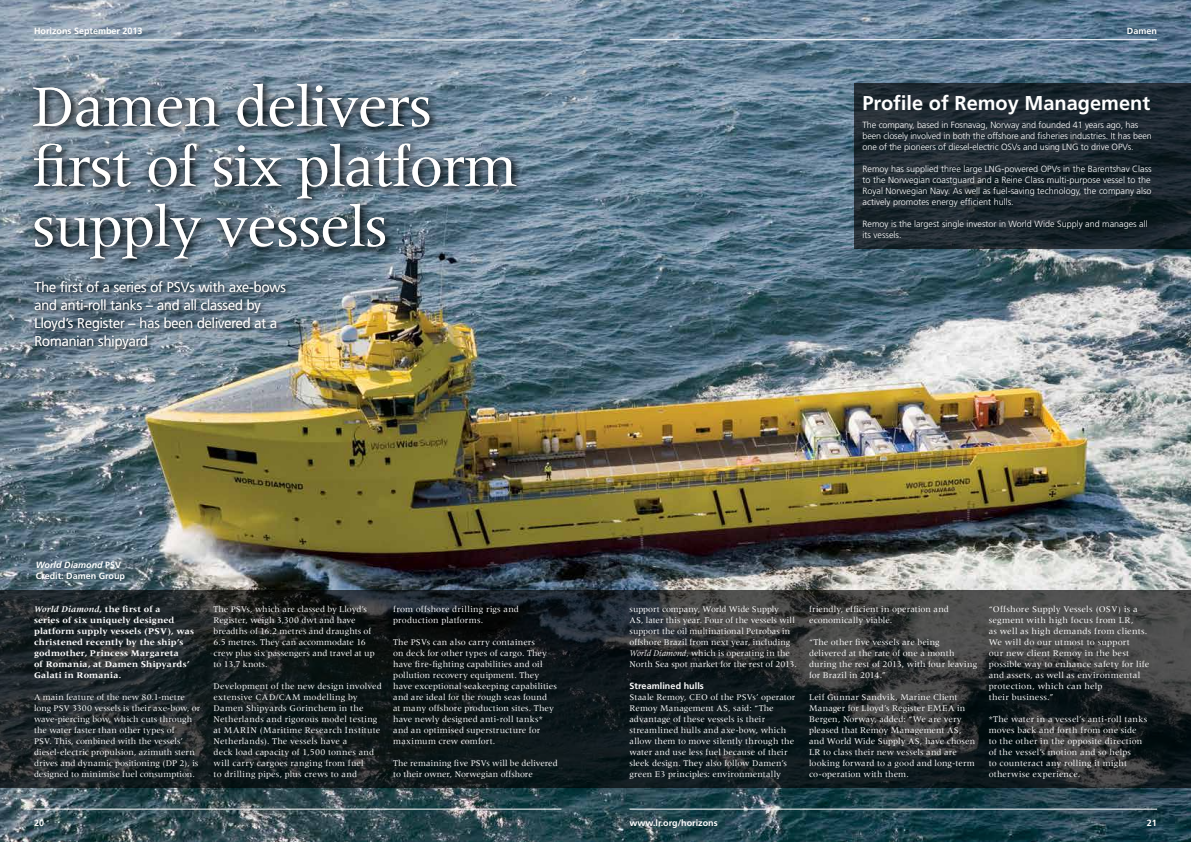
<style>
.page{position:relative;width:1191px;height:842px;background:#fff}
.page>*{position:absolute;margin:0;border:0;box-sizing:border-box;transform-origin:0 0}
.t1{font:60px/60px "Meridien LT Std";letter-spacing:-.02em;color:#fff}
.t2{font:700 20px "Frutiger LT Std";color:#fff}
.t3{font:300 14px/18px "Frutiger LT Std";color:#fff}
.t4{font:9px/11px "Meridien LT Std";letter-spacing:.01em;color:#fff}
.t5{font:300 9px/11px "Frutiger LT Std";color:#fff}
.t6{font:700 9px/11px "Meridien LT Std";letter-spacing:.02em;color:#fff}
.t7{font:700 9px/11px "Frutiger LT Std";color:#fff}
.s1{font-style:italic}
</style>
<div class="page">
<img style="left:0;top:0;width:1191px;height:842px">
<hr style="left:34px;top:40px;width:527px;height:1px;background:#fff">
<hr style="left:34px;top:809px;width:527px;height:1px;background:#fff">
<svg style="left:854px;top:84px;width:337px;height:165px;background:#1c272e"></svg>
<div style="left:23px;top:72px;width:504px;height:199px;background:#000;opacity:.75"></div>
<div style="left:23px;top:270px;width:274px;height:90px;background:#000;opacity:.75"></div>
<hr style="left:629px;top:39px;width:528px;height:1px;background:#fff">
<hr style="left:629px;top:809px;width:528px;height:1px;background:#fff">
<svg style="left:0;top:590px;width:1191px;height:198px;background:#1e2426"></svg>
<div style="left:31px;top:81px;width:494px;height:186px;background:#000;opacity:.75"></div>
<div style="left:33px;top:280px;width:257px;height:74px;background:#000;opacity:.75"></div>
<p class="t7" style="left:34px;top:25px;width:110px">Horizons September 2013</p>
<h1 class="t1" style="left:32px;top:76px;width:487px">Damen delivers first of six platform supply vessels</h1>
<h3 class="t3" style="left:34px;top:279px;width:253px">The first of a series of PSVs with axe-bows and anti-roll tanks – and all classed by Lloyd’s Register – has been delivered at a Romanian shipyard</h3>
<p class="t7" style="left:1127px;top:25px;width:32px">Damen</p>
<h2 class="t2" style="left:862px;top:91px;width:289px">Profile of Remoy Management</h2>
<p class="t5" style="left:862px;top:119px;width:291px">The company, based in Fosnavag, Norway and founded 41 years ago, has been closely involved in both the offshore and fisheries industries. It has been one of the pioneers of diesel-electric OSVs and using LNG to drive OPVs.</p>
<p class="t5" style="left:862px;top:163px;width:291px">Remoy has supplied three large LNG-powered OPVs in the Barentshav Class to the Norwegian coastguard and a Reine Class multi-purpose vessel to the Royal Norwegian Navy. As well as fuel-saving technology, the company also actively promotes energy efficient hulls.</p>
<p class="t5" style="left:862px;top:218px;width:287px">Remoy is the largest single investor in World Wide Supply and manages all its vessels.</p>
<p class="t7" style="left:36px;top:559px;width:91px"><span class="s1">World Diamond</span> PSV<br>Credit: Damen Group</p>
<p class="t6" style="left:34px;top:603px;width:162px"><span class="s1">World Diamond</span>, the first of a<br>series of six uniquely designed platform supply vessels (PSV), was christened recently by the ship’s godmother, Princess Margareta<br>of Romania, at Damen Shipyards’<br>Galati in Romania.</p>
<p class="t4" style="left:34px;top:691px;width:168px">A main feature of the new 80.1-metre long PSV 3300 vessels is their axe-bow, or wave-piercing bow, which cuts through the water faster than other types of<br>PSV. This, combined with the vessels’ diesel-electric propulsion, azimuth stern drives and dynamic positioning (DP 2), is designed to minimise fuel consumption.</p>
<p class="t4" style="left:214px;top:603px;width:162px">The PSVs, which are classed by Lloyd’s Register, weigh 3,300 dwt and have breadths of 16.2 metres and draughts of 6.5 metres. They can accommodate 16 crew plus six passengers and travel at up to 13.7 knots.</p>
<p class="t4" style="left:214px;top:680px;width:170px">Development of the new design involved extensive CAD/CAM modelling by Damen Shipyards Gorinchem in the Netherlands and rigorous model testing at MARIN (Maritime Research Institute Netherlands). The vessels have a<br>deck load capacity of 1,500 tonnes and will carry cargoes ranging from fuel<br>to drilling pipes, plus crews to and</p>
<p class="t4" style="left:393px;top:603px;width:127px">from offshore drilling rigs and production platforms.</p>
<p class="t4" style="left:393px;top:636px;width:165px">The PSVs can also carry containers<br>on deck for other types of cargo. They have fire-fighting capabilities and oil pollution recovery equipment. They have exceptional seakeeping capabilities and are ideal for the rough seas found<br>at many offshore production sites. They have newly designed anti-roll tanks* and an optimised superstructure for maximum crew comfort.</p>
<p class="t4" style="left:393px;top:757px;width:166px">The remaining five PSVs will be delivered to their owner, Norwegian offshore</p>
<p class="t4" style="left:629px;top:603px;width:169px">support company, World Wide Supply<br>AS, later this year. Four of the vessels will support the oil multinational Petrobas in offshore Brazil from next year, including <span class="s1">World Diamond</span>, which is operating in the North Sea spot market for the rest of 2013.</p>
<p class="t7" style="left:629px;top:680px;width:76px">Streamlined hulls</p>
<p class="t4" style="left:629px;top:691px;width:167px">Staale Remoy, CEO of the PSVs’ operator Remoy Management AS, said: “The advantage of these vessels is their streamlined hulls and axe-bow, which allow them to move silently through the water and use less fuel because of their sleek design. They also follow Damen’s green E3 principles: environmentally</p>
<p class="t4" style="left:809px;top:603px;width:141px">friendly, efficient in operation and economically viable.</p>
<p class="t4" style="left:809px;top:636px;width:169px">“The other five vessels are being delivered at the rate of one a month during the rest of 2013, with four leaving for Brazil in 2014.”</p>
<p class="t4" style="left:809px;top:691px;width:167px">Leif Gunnar Sandvik, Marine Client Manager for Lloyd’s Register EMEA in Bergen, Norway, added: “We are very pleased that Remoy Management AS, and World Wide Supply AS, have chosen LR to class their new vessels and are looking forward to a good and long-term co-operation with them.</p>
<p class="t4" style="left:988px;top:603px;width:162px">“Offshore Supply Vessels (OSV) is a segment with high focus from LR,<br>as well as high demands from clients.<br>We will do our utmost to support<br>our new client Remoy in the best possible way to enhance safety for life and assets, as well as environmental protection, which can help<br>their business.”</p>
<p class="t4" style="left:988px;top:713px;width:160px">*The water in a vessel’s anti-roll tanks moves back and forth from one side<br>to the other in the opposite direction of the vessel’s motion and so helps<br>to counteract any rolling it might otherwise experience.</p>
<p class="t7" style="left:34px;top:817px;width:12px">20</p>
<p class="t7" style="left:629px;top:817px;width:90px">www.lr.org/horizons</p>
<p class="t7" style="left:1147px;top:818px;width:12px">21</p>
</div>
